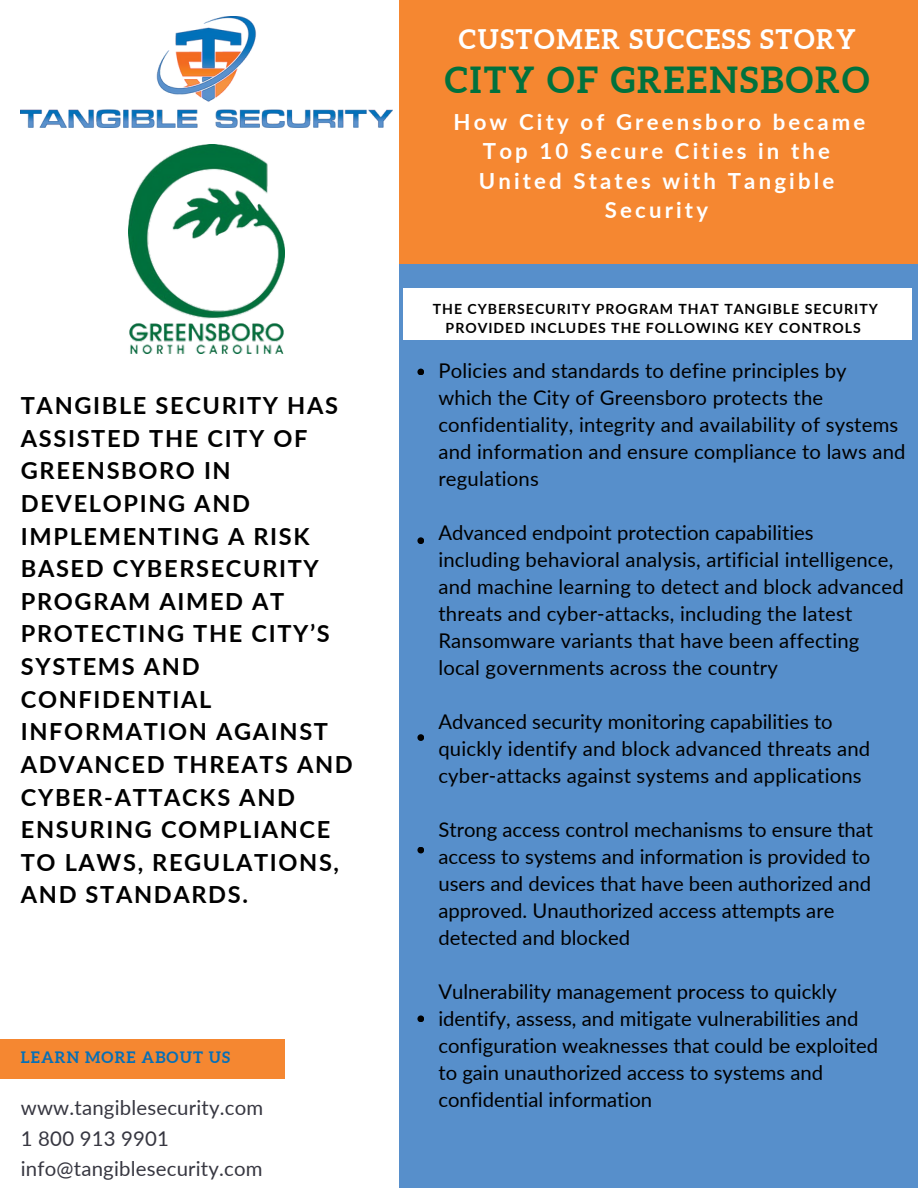
<style>
.page{position:relative;width:918px;height:1188px;background:#578fcb}
.page>*{position:absolute;margin:0;border:0;box-sizing:border-box;transform-origin:0 0}
.t1{font:700 36px "Aleo";letter-spacing:.06em;color:#01713d}
.t2{font:700 27px "Aleo";letter-spacing:.06em;color:#fff}
.t3{font:700 23.55px/32.7px "Lato";letter-spacing:.07em;color:#000}
.t4{font:700 22.2px/29.2px "Lato";letter-spacing:.14em;color:#fff;text-align:center}
.t5{font:20.4px/30.3px "Lato";letter-spacing:.01em;color:#373741}
.t6{font:20.25px/27px "Lato";letter-spacing:.01em;color:#000}
.t7{font:700 15.75px "Aleo";letter-spacing:.07em;color:#056fb7}
.t8{font:700 14.1px/19.2px "Lato";letter-spacing:.07em;color:#000;text-align:center}
</style>
<div class="page">
<div style="left:346px;top:0;width:572px;height:264px;background:#f58731"></div>
<div style="left:0;top:0;width:399px;height:1188px;background:#fff"></div>
<div style="left:404px;top:288px;width:507px;height:52px;background:#fff"></div>
<div style="left:0;top:1039px;width:285px;height:39px;background:#f58731"></div>
<img style="left:129px;top:145px;width:155px;height:208px">
<img style="left:21px;top:17px;width:371px;height:111px">
<svg style="left:417px;top:369px;width:7px;height:6px"></svg>
<svg style="left:417px;top:537px;width:7px;height:7px"></svg>
<svg style="left:417px;top:734px;width:7px;height:7px"></svg>
<svg style="left:417px;top:847px;width:7px;height:6px"></svg>
<svg style="left:417px;top:1015px;width:7px;height:7px"></svg>
<h5 class="t3" style="left:21px;top:389px;width:334px">TANGIBLE SECURITY HAS<br>ASSISTED THE CITY OF<br>GREENSBORO IN<br>DEVELOPING AND<br>IMPLEMENTING A RISK<br>BASED CYBERSECURITY<br>PROGRAM AIMED AT<br>PROTECTING THE CITY’S<br>SYSTEMS AND<br>CONFIDENTIAL<br>INFORMATION AGAINST<br>ADVANCED THREATS AND<br>CYBER-ATTACKS AND<br>ENSURING COMPLIANCE<br>TO LAWS, REGULATIONS,<br>AND STANDARDS.</h5>
<h6 class="t7" style="left:21px;top:1049px;width:211px">LEARN MORE ABOUT US</h6>
<h5 class="t5" style="left:21px;top:1092px;width:244px">www.tangiblesecurity.com<br>1 800 913 9901 info@tangiblesecurity.com</h5>
<h5 class="t2" style="left:459px;top:24px;width:398px">CUSTOMER SUCCESS STORY</h5>
<h5 class="t1" style="left:445px;top:59px;width:426px">CITY OF GREENSBORO</h5>
<h5 class="t4" style="left:453px;top:107px;width:413px">How City of Greensboro became<br>Top 10 Secure Cities in the<br>United States with Tangible<br>Security</h5>
<h3 class="t8" style="left:433px;top:299px;width:447px">THE CYBERSECURITY PROGRAM THAT TANGIBLE SECURITY<br>PROVIDED INCLUDES THE FOLLOWING KEY CONTROLS</h3>
<h2 class="t6" style="left:438px;top:356px;width:469px">Policies and standards to define principles by which the City of Greensboro protects the confidentiality, integrity and availability of systems and information and ensure compliance to laws and regulations</h2>
<h1 class="t6" style="left:438px;top:518px;width:467px">Advanced endpoint protection capabilities<br>including behavioral analysis, artificial intelligence, and machine learning to detect and block advanced threats and cyber-attacks, including the latest Ransomware variants that have been affecting local governments across the country</h1>
<h4 class="t6" style="left:438px;top:707px;width:433px">Advanced security monitoring capabilities to quickly identify and block advanced threats and cyber-attacks against systems and applications</h4>
<p class="t6" style="left:438px;top:815px;width:436px">Strong access control mechanisms to ensure that access to systems and information is provided to users and devices that have been authorized and approved. Unauthorized access attempts are detected and blocked</p>
<h5 class="t6" style="left:438px;top:977px;width:441px">Vulnerability management process to quickly identify, assess, and mitigate vulnerabilities and configuration weaknesses that could be exploited to gain unauthorized access to systems and confidential information</h5>
</div>
